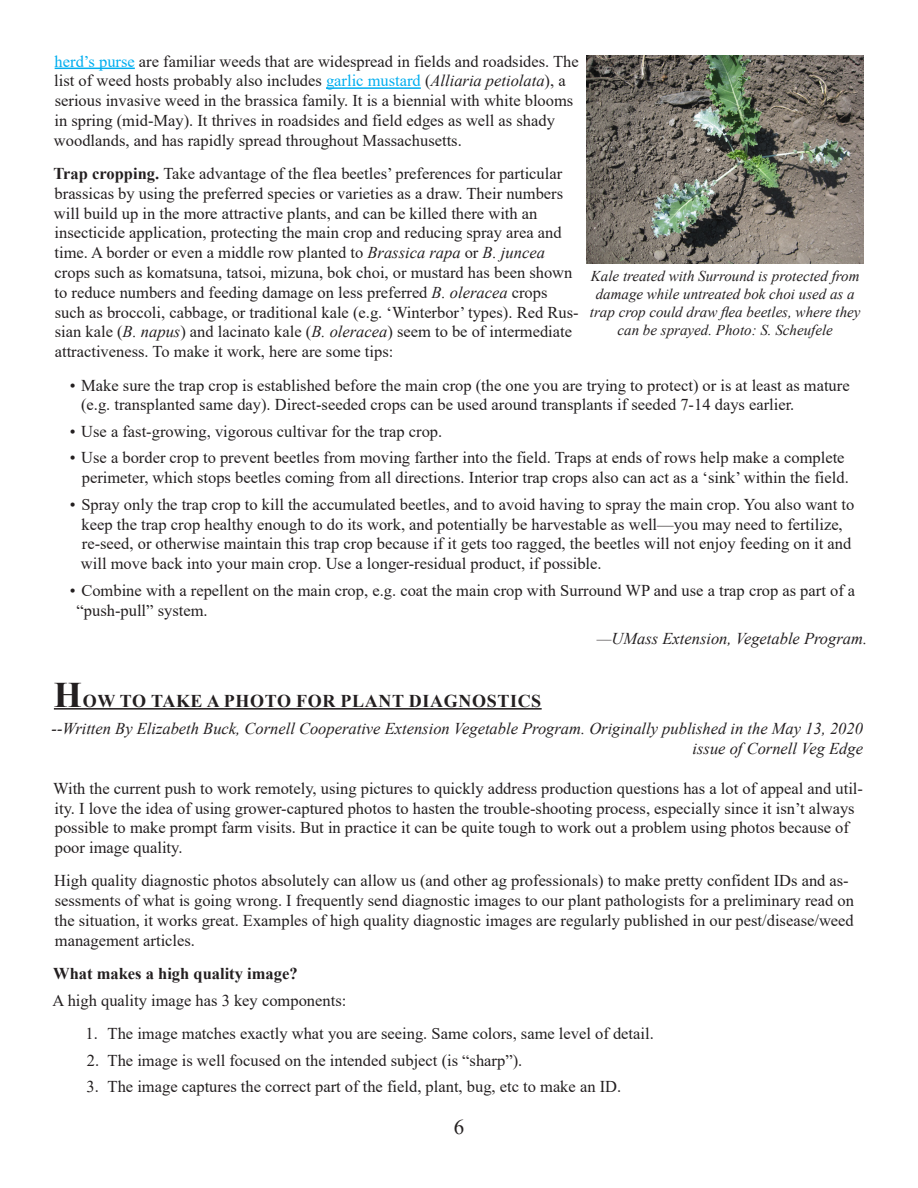
<style>
.page{position:relative;width:918px;height:1188px;background:#fff}
.page>*{position:absolute;margin:0;border:0;box-sizing:border-box;transform-origin:0 0}
.t1{font:21px "Times New Roman";color:#231f20}
.t2{font:700 18px "Times New Roman";letter-spacing:.035em;color:#231f20}
.Main_text{font:16.5px/19.8px "Times New Roman";color:#231f20}
.Credits{font:italic 16.5px/19.8px "Times New Roman";color:#231f20;text-align:right}
.Paragraph_Heading{font:700 16.5px "Times New Roman";color:#231f20}
.t3{font:italic 15px/18px "Times New Roman";color:#231f20;text-align:center}
.s1{color:#00aeef}
.s2{font-style:italic}
.s3{font-weight:700}
.s4{font-size:36px}
</style>
<div class="page">
<hr style="left:55px;top:68px;width:80px;height:1px;background:#00aeef">
<hr style="left:326px;top:87px;width:95px;height:2px;background:#00aeef">
<hr style="left:54px;top:708px;width:488px;height:2px;background:#231f20">
<img style="left:586px;top:55px;width:278px;height:208px">
<p class="Main_text" style="left:54px;top:51px;width:526px"><span class="s1">herd’s purse</span> are familiar weeds that are widespread in fields and roadsides. The list of weed hosts probably also includes <span class="s1">garlic mustard</span> (<span class="s2">Alliaria petiolata</span>), a serious invasive weed in the brassica family. It is a biennial with white blooms in spring (mid-May). It thrives in roadsides and field edges as well as shady woodlands, and has rapidly spread throughout Massachusetts.</p>
<p class="Main_text" style="left:54px;top:163px;width:527px"><span class="s3">Trap cropping.</span> Take advantage of the flea beetles’ preferences for particular brassicas by using the preferred species or varieties as a draw. Their numbers will build up in the more attractive plants, and can be killed there with an insecticide application, protecting the main crop and reducing spray area and time. A border or even a middle row planted to <span class="s2">Brassica rapa</span> or <span class="s2">B. juncea </span>crops such as komatsuna, tatsoi, mizuna, bok choi, or mustard has been shown to reduce numbers and feeding damage on less preferred <span class="s2">B. oleracea</span> crops such as broccoli, cabbage, or traditional kale (e.g. ‘Winterbor’ types). Red Rus&shy;sian kale (<span class="s2">B. napus</span>) and lacinato kale (<span class="s2">B. oleracea</span>) seem to be of intermediate attractiveness. To make it work, here are some tips:</p>
<p class="Main_text" style="left:81px;top:375px;width:770px;text-indent:-11px">• Make sure the trap crop is established before the main crop (the one you are trying to protect) or is at least as mature (e.g. transplanted same day). Direct-seeded crops can be used around transplants if seeded 7-14 days earlier.</p>
<p class="Main_text" style="left:70px;top:421px;width:374px">• Use a fast-growing, vigorous cultivar for the trap crop.</p>
<p class="Main_text" style="left:70px;top:447px;width:780px;text-align:right">• Use a border crop to prevent beetles from moving farther into the field. Traps at ends of rows help make a complete perimeter, which stops beetles coming from all directions. Interior trap crops also can act as a ‘sink’ within the field.</p>
<p class="Main_text" style="left:81px;top:494px;width:775px;text-indent:-11px">• Spray only the trap crop to kill the accumulated beetles, and to avoid having to spray the main crop. You also want to keep the trap crop healthy enough to do its work, and potentially be harvestable as well—you may need to fertilize, re-seed, or otherwise maintain this trap crop because if it gets too ragged, the beetles will not enjoy feeding on it and will move back into your main crop. Use a longer-residual product, if possible.</p>
<p class="Main_text" style="left:77px;top:580px;width:780px;text-indent:-7px">• Combine with a repellent on the main crop, e.g. coat the main crop with Surround WP and use a trap crop as part of a “push-pull” system.</p>
<p class="Credits" style="left:597px;top:628px;width:272px">—UMass Extension, Vegetable Program.</p>
<p class="t2" style="left:54px;top:688px;width:489px"><span class="s4">H</span>OW TO TAKE A PHOTO FOR PLANT DIAGNOSTICS</p>
<p class="Credits" style="left:52px;top:718px;width:813px">--Written By Elizabeth Buck, Cornell Cooperative Extension Vegetable Program. Originally published in the May 13, 2020 issue of Cornell Veg Edge</p>
<p class="Main_text" style="left:53px;top:778px;width:811px">With the current push to work remotely, using pictures to quickly address production questions has a lot of appeal and util&shy;ity. I love the idea of using grower-captured photos to hasten the trouble-shooting process, especially since it isn’t always possible to make prompt farm visits. But in practice it can be quite tough to work out a problem using photos because of poor image quality.</p>
<p class="Main_text" style="left:54px;top:870px;width:801px">High quality diagnostic photos absolutely can allow us (and other ag professionals) to make pretty confident IDs and as&shy;sessments of what is going wrong. I frequently send diagnostic images to our plant pathologists for a preliminary read on the situation, it works great. Examples of high quality diagnostic images are regularly published in our pest/disease/weed management articles.</p>
<p class="Paragraph_Heading" style="left:53px;top:962px;width:246px">What makes a high quality image?</p>
<p class="Main_text" style="left:53px;top:990px;width:295px">A high quality image has 3 key components:</p>
<p class="Main_text" style="left:86px;top:1023px;width:570px">1. The image matches exactly what you are seeing. Same colors, same level of detail.</p>
<p class="Main_text" style="left:87px;top:1050px;width:437px">2. The image is well focused on the intended subject (is “sharp”).</p>
<p class="Main_text" style="left:87px;top:1076px;width:536px">3. The image captures the correct part of the field, plant, bug, etc to make an ID.</p>
<p class="t3" style="left:590px;top:266px;width:272px">Kale treated with Surround is protected from damage while untreated bok choi used as a trap crop could draw flea beetles, where they can be sprayed. Photo: S. Scheufele</p>
<p class="t1" style="left:454px;top:1112px;width:12px">6</p>
</div>
